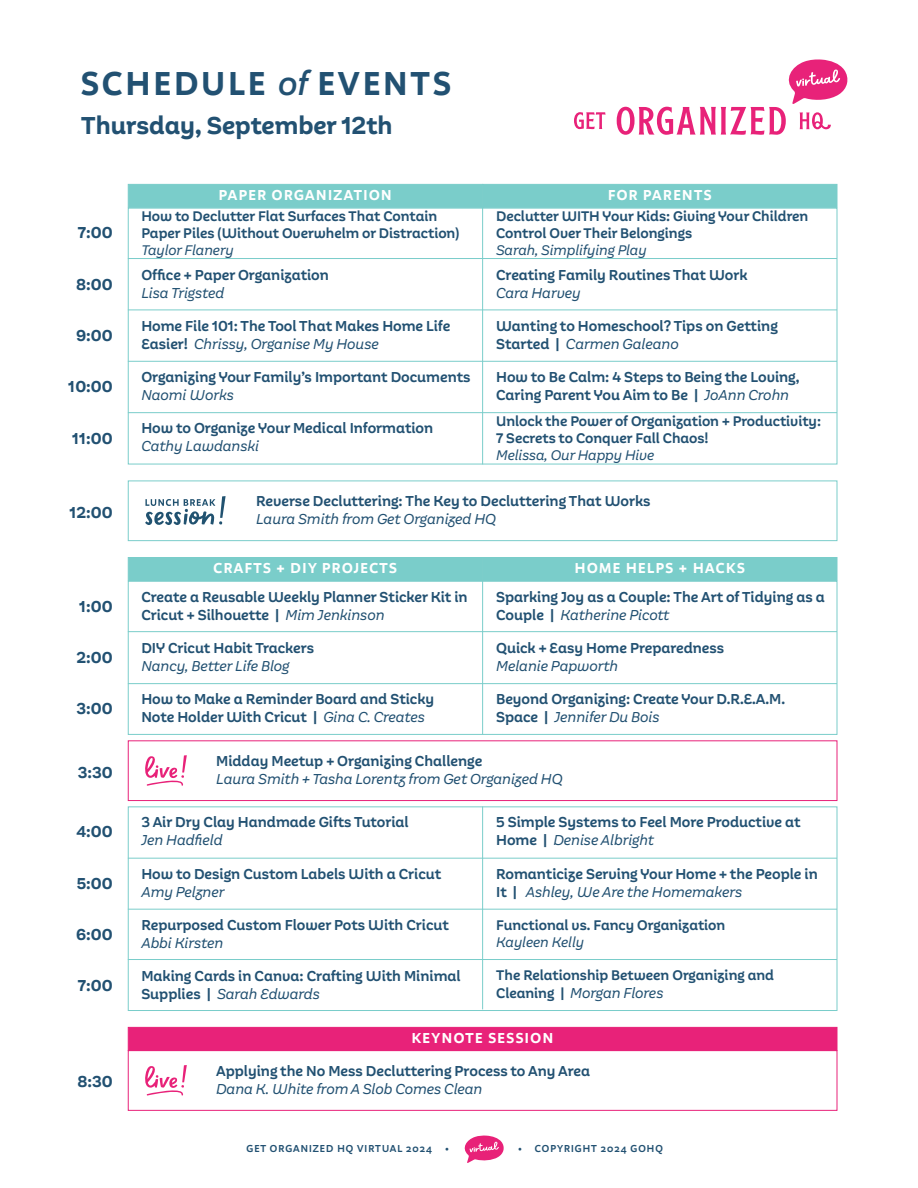
<style>
.page{position:relative;width:918px;height:1188px;background:#fff}
.page>*{position:absolute;margin:0;border:0;box-sizing:border-box;transform-origin:0 0}
.t1{font:700 34.5px "Aestetico Formal";letter-spacing:.1em;color:#225172}
.t2{font:700 25.5px "Aestetico Informal";color:#225172}
.t3{font:700 16.5px "Aestetico";color:#225172}
.t4{font:600 15px/18px "Aestetico Informal";color:#225172}
.t5{font:italic 15px "Aestetico Informal";color:#225172}
.t6{font:700 15px "Aestetico Formal";letter-spacing:.1em;color:#fff}
.t7{font:600 14.55px/17px "Aestetico Informal";color:#225172}
.t8{font:italic 14.55px "Aestetico Informal";color:#225172}
.t9{font:600 10.5px "Aestetico Formal";letter-spacing:.1em;color:#225172}
.s1{font-family:"Aestetico Informal";font-weight:500;font-style:italic}
.s2{font-weight:400;font-style:italic}
.s3{font-weight:600;font-style:normal;font-size:14.55px}
</style>
<div class="page">
<svg style="left:464px;top:1135px;width:40px;height:28px"></svg>
<svg style="left:574px;top:112px;width:31px;height:17px"></svg>
<svg style="left:617px;top:59px;width:231px;height:76px"></svg>
<div style="left:128px;top:208px;width:709px;height:256px;border:1px solid #7acdca"></div>
<hr style="left:482px;top:208px;width:1px;height:256px;background:#7acdca">
<div style="left:128px;top:184px;width:355px;height:24px;background:#7acdca"></div>
<div style="left:483px;top:184px;width:354px;height:24px;background:#7acdca"></div>
<hr style="left:128px;top:258px;width:709px;height:1px;background:#7acdca">
<hr style="left:128px;top:310px;width:709px;height:1px;background:#7acdca">
<hr style="left:128px;top:412px;width:709px;height:1px;background:#7acdca">
<hr style="left:128px;top:361px;width:709px;height:1px;background:#7acdca">
<div style="left:128px;top:1027px;width:709px;height:24px;background:#e82279"></div>
<div style="left:128px;top:1050px;width:709px;height:61px;border:1px solid #e82279"></div>
<div style="left:128px;top:481px;width:709px;height:60px;border:1px solid #7acdca"></div>
<svg style="left:145px;top:1065px;width:42px;height:31px"></svg>
<div style="left:128px;top:740px;width:709px;height:61px;border:1px solid #e82279"></div>
<svg style="left:145px;top:755px;width:42px;height:31px"></svg>
<div style="left:128px;top:581px;width:709px;height:154px;border:1px solid #7acdca"></div>
<div style="left:128px;top:557px;width:355px;height:24px;background:#7acdca"></div>
<div style="left:483px;top:557px;width:354px;height:24px;background:#7acdca"></div>
<hr style="left:128px;top:631px;width:709px;height:1px;background:#7acdca">
<hr style="left:128px;top:683px;width:709px;height:1px;background:#7acdca">
<hr style="left:482px;top:581px;width:1px;height:153px;background:#7acdca">
<hr style="left:128px;top:909px;width:709px;height:1px;background:#7acdca">
<hr style="left:482px;top:806px;width:1px;height:203px;background:#7acdca">
<div style="left:128px;top:806px;width:709px;height:205px;border:1px solid #7acdca"></div>
<hr style="left:128px;top:959px;width:709px;height:1px;background:#7acdca">
<hr style="left:128px;top:858px;width:709px;height:1px;background:#7acdca">
<svg style="left:145px;top:496px;width:81px;height:29px"></svg>
<h1 class="t1" style="left:81px;top:63px;width:371px">SCHEDULE <span class="s1">of</span> EVENTS</h1>
<h2 class="t2" style="left:81px;top:111px;width:313px">Thursday, September 12th</h2>
<p class="t3" style="left:78px;top:223px;width:36px">7:00</p>
<p class="t3" style="left:76px;top:274px;width:38px">8:00</p>
<p class="t3" style="left:76px;top:326px;width:38px">9:00</p>
<p class="t3" style="left:68px;top:377px;width:46px">10:00</p>
<p class="t3" style="left:72px;top:428px;width:42px">11:00</p>
<p class="t3" style="left:70px;top:502px;width:45px">12:00</p>
<p class="t3" style="left:79px;top:596px;width:35px">1:00</p>
<p class="t3" style="left:77px;top:648px;width:38px">2:00</p>
<p class="t3" style="left:77px;top:699px;width:38px">3:00</p>
<p class="t3" style="left:78px;top:762px;width:36px">3:30</p>
<p class="t3" style="left:76px;top:822px;width:38px">4:00</p>
<p class="t3" style="left:77px;top:873px;width:38px">5:00</p>
<p class="t3" style="left:76px;top:925px;width:38px">6:00</p>
<p class="t3" style="left:78px;top:976px;width:36px">7:00</p>
<p class="t3" style="left:78px;top:1072px;width:37px">8:30</p>
<p class="t6" style="left:219px;top:186px;width:174px">PAPER ORGANIZATION</p>
<p class="t6" style="left:608px;top:186px;width:105px">FOR PARENTS</p>
<p class="t7" style="left:141px;top:208px;width:319px">How to Declutter Flat Surfaces That Contain<br>Paper Piles (Without Overwhelm or Distraction)</p>
<p class="t8" style="left:141px;top:242px;width:94px">Taylor Flanery</p>
<p class="t7" style="left:496px;top:208px;width:314px">Declutter WITH Your Kids: Giving Your Children<br>Control Over Their Belongings</p>
<p class="t8" style="left:496px;top:242px;width:152px">Sarah, Simplifying Play</p>
<p class="t4" style="left:141px;top:266px;width:189px">Office + Paper Organization</p>
<p class="t5" style="left:141px;top:284px;width:84px">Lisa Trigsted</p>
<p class="t4" style="left:496px;top:266px;width:253px">Creating Family Routines That Work</p>
<p class="t5" style="left:496px;top:284px;width:86px">Cara Harvey</p>
<p class="t4" style="left:141px;top:317px;width:310px">Home File 101: The Tool That Makes Home Life<br>Easier! <span class="s2">Chrissy, Organise My House</span></p>
<p class="t4" style="left:496px;top:317px;width:283px">Wanting to Homeschool? Tips on Getting<br>Started | <span class="s2">Carmen Galeano</span></p>
<p class="t4" style="left:141px;top:368px;width:331px">Organizing Your Family’s Important Documents</p>
<p class="t5" style="left:141px;top:387px;width:94px">Naomi Works</p>
<p class="t4" style="left:496px;top:368px;width:305px">How to Be Calm: 4 Steps to Being the Loving,<br>Caring Parent You Aim to Be | <span class="s2">JoAnn Crohn</span></p>
<p class="t4" style="left:141px;top:420px;width:293px">How to Organize Your Medical Information</p>
<p class="t5" style="left:141px;top:438px;width:119px">Cathy Lawdanski</p>
<p class="t7" style="left:496px;top:413px;width:326px">Unlock the Power of Organization + Productivity:<br>7 Secrets to Conquer Fall Chaos!</p>
<p class="t8" style="left:496px;top:446px;width:160px">Melissa, Our Happy Hive</p>
<p class="t4" style="left:256px;top:492px;width:396px">Reverse Decluttering: The Key to Decluttering That Works</p>
<p class="t5" style="left:256px;top:510px;width:241px">Laura Smith from Get Organized HQ</p>
<p class="t6" style="left:214px;top:559px;width:185px">CRAFTS + DIY PROJECTS</p>
<p class="t6" style="left:575px;top:559px;width:171px">HOME HELPS + HACKS</p>
<p class="t4" style="left:141px;top:588px;width:328px">Create a Reusable Weekly Planner Sticker Kit in<br>Cricut + Silhouette | <span class="s2">Mim Jenkinson</span></p>
<p class="t4" style="left:496px;top:588px;width:330px">Sparking Joy as a Couple: The Art of Tidying as a<br>Couple | <span class="s2">Katherine Picott</span></p>
<p class="t4" style="left:141px;top:639px;width:174px">DIY Cricut Habit Trackers</p>
<p class="t5" style="left:141px;top:658px;width:150px">Nancy, Better Life Blog</p>
<p class="t4" style="left:496px;top:639px;width:230px">Quick + Easy Home Preparedness</p>
<p class="t5" style="left:496px;top:658px;width:124px">Melanie Papworth</p>
<p class="t4" style="left:141px;top:691px;width:294px">How to Make a Reminder Board and Sticky<br>Note Holder With Cricut | <span class="s2">Gina C. Creates</span></p>
<p class="t4" style="left:496px;top:691px;width:291px">Beyond Organizing: Create Your D.R.E.A.M.<br>Space | <span class="s2">Jennifer Du Bois</span></p>
<p class="t4" style="left:216px;top:752px;width:268px">Midday Meetup + Organizing Challenge</p>
<p class="t5" style="left:216px;top:770px;width:348px">Laura Smith + Tasha Lorentz from Get Organized HQ</p>
<p class="t4" style="left:141px;top:814px;width:269px">3 Air Dry Clay Handmade Gifts Tutorial</p>
<p class="t5" style="left:141px;top:832px;width:83px">Jen Hadfield</p>
<p class="t4" style="left:496px;top:814px;width:306px">5 Simple Systems to Feel More Productive at<br>Home | <span class="s2">Denise Albright</span></p>
<p class="t4" style="left:141px;top:865px;width:301px">How to Design Custom Labels With a Cricut</p>
<p class="t5" style="left:141px;top:883px;width:85px">Amy Pelzner</p>
<p class="t4" style="left:496px;top:865px;width:323px">Romanticize Serving Your Home + the People in<br>It | <span class="s2">Ashley, We Are the Homemakers</span></p>
<p class="t4" style="left:141px;top:916px;width:309px">Repurposed Custom Flower Pots With Cricut</p>
<p class="t5" style="left:141px;top:934px;width:83px">Abbi Kirsten</p>
<p class="t7" style="left:496px;top:917px;width:231px">Functional vs. Fancy Organization</p>
<p class="t8" style="left:496px;top:934px;width:89px">Kayleen Kelly</p>
<p class="t4" style="left:141px;top:967px;width:321px">Making Cards in Canva: Crafting With Minimal<br>Supplies | <span class="s2">Sarah Edwards</span></p>
<p class="t7" style="left:496px;top:967px;width:279px">The Relationship Between Organizing and</p>
<p class="t5" style="left:496px;top:985px;width:169px"><span class="s3">Cleaning |</span> Morgan Flores</p>
<p class="t6" style="left:412px;top:1029px;width:143px">KEYNOTE SESSION</p>
<p class="t4" style="left:216px;top:1062px;width:375px">Applying the No Mess Decluttering Process to Any Area</p>
<p class="t5" style="left:216px;top:1080px;width:268px">Dana K. White from A Slob Comes Clean</p>
<p class="t9" style="left:247px;top:1142px;width:204px">GET ORGANIZED HQ VIRTUAL 2024 •</p>
<p class="t9" style="left:518px;top:1142px;width:146px">• COPYRIGHT 2024 GOHQ</p>
</div>
